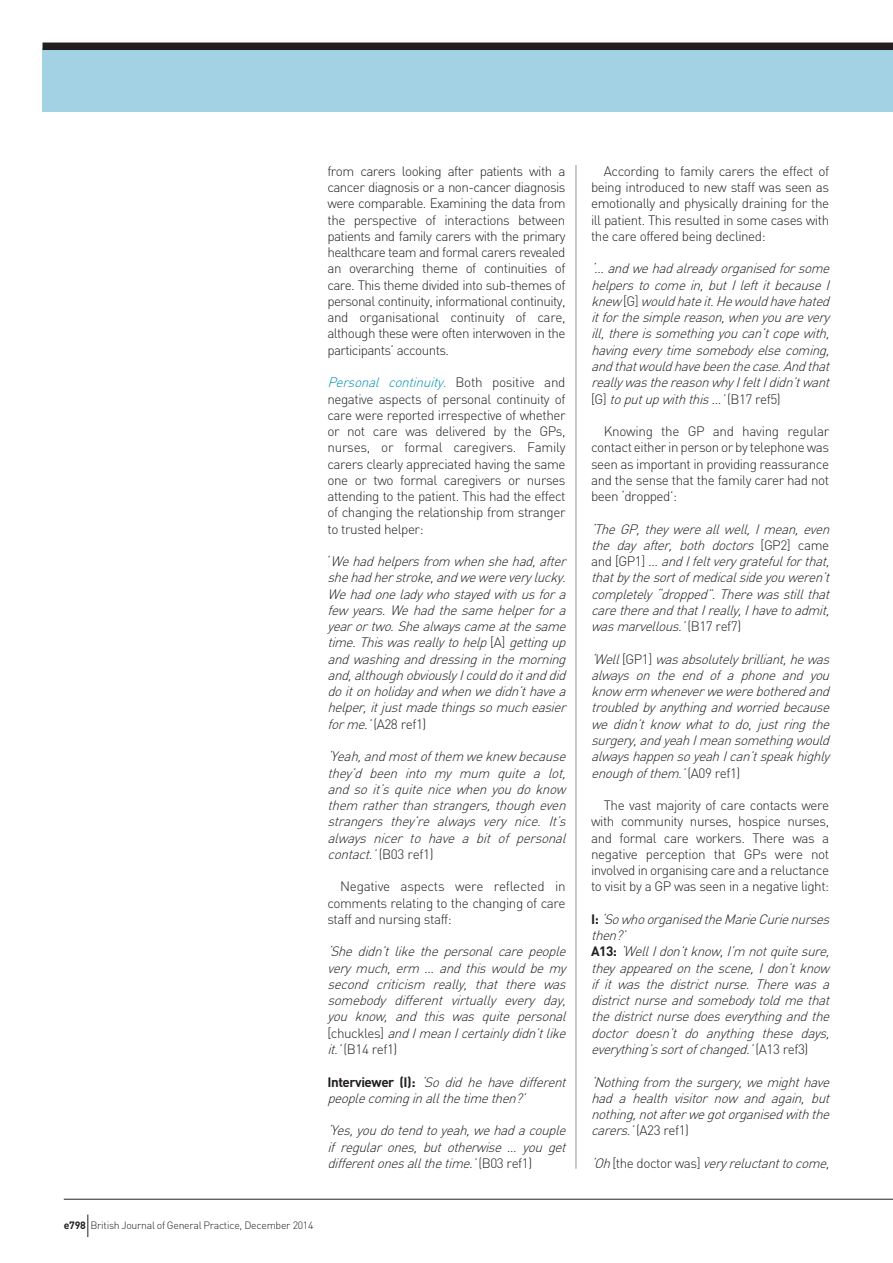
<style>
.page{position:relative;width:893px;height:1263px;background:#fff}
.page>*{position:absolute;margin:0;border:0;box-sizing:border-box;transform-origin:0 0}
.t1{font:italic 300 13.5px/16.2px "DIN";color:#231f20;text-align:justify}
.t2{font:300 13.5px/16.2px "DIN";letter-spacing:-.035em;color:#231f20;text-align:justify}
.t3{font:300 10.5px "DIN";letter-spacing:-.025em;color:#231f20}
.s1{font-style:italic;color:#008fb3}
.s2{font-style:normal}
.s3{font-weight:700;font-style:normal}
.s4{font-weight:700}
</style>
<div class="page">
<hr style="left:576px;top:165px;width:1px;height:1004px;background:#939598">
<hr style="left:64px;top:1199px;width:829px;height:1px;background:#231f20">
<svg style="left:87px;top:1214px;width:1px;height:23px"></svg>
<div style="left:43px;top:48px;width:850px;height:64px;background:#a2d2e3"></div>
<div style="left:43px;top:43px;width:850px;height:7px;background:#231f20"></div>
<p class="t2" style="left:327px;top:163px;width:240px">from carers looking after patients with a cancer diagnosis or a non-cancer diagnosis were comparable. Examining the data from the perspective of interactions between patients and family carers with the primary healthcare team and formal carers revealed an overarching theme of continuities of care. This theme divided into sub-themes of personal continuity, informational continuity, and organisational continuity of care, although these were often interwoven in the participants’ accounts.</p>
<p class="t2" style="left:327px;top:374px;width:240px"><span class="s1">Personal continuity.</span> B o t h p o s i t i v e a n d negative aspects of personal continuity of care were reported irrespective of whether or not care was delivered by the GPs, nurses, or formal caregivers. Family carers clearly appreciated having the same one or two formal caregivers or nurses attending to the patient. This had the effect of changing the relationship from stranger to trusted helper:</p>
<p class="t1" style="left:327px;top:553px;width:244px"><span class="s2">‘</span> Wehadhelpersfrom whenshehad,after shehadherstroke,andwewereverylucky.<br>Wehadoneladywhostayedwithusfora few years.Wehadthesamehelperfora yearortwo.Shealwayscameatthesame time.Thiswasreallytohelp<span class="s2">[ A ]</span> gettingup andwashinganddressinginthemorning and,althoughobviouslyIcoulddoitanddid doitonholidayandwhenwedidn’thavea helper,itjustmadethingssomucheasier forme.’<span class="s2">(A28 ref1)</span></p>
<p class="t1" style="left:327px;top:748px;width:244px">‘Yeah,andmostofthem weknew because they’d been into my mum quite a lot, andsoit’squitenicewhenyoudoknow them ratherthanstrangers,thougheven strangers they’re always very nice. It’s always nicer to have a bit of personal contact.’<span class="s2">( B 0 3 re f 1 )</span></p>
<p class="t2" style="left:327px;top:878px;width:240px;text-indent:13px">Negative aspects were reflected in comments relating to the changing of care staff and nursing staff:</p>
<p class="t1" style="left:327px;top:943px;width:244px">‘She didn’t like the personal care people verymuch,erm … andthiswouldbemy second criticism really, that there was somebody different virtually every day, you know, and this was quite personal <span class="s2">[ c h u c k l e s ]</span> andImeanIcertainlydidn’tlike it.’<span class="s2">(B14 ref1)</span></p>
<p class="t1" style="left:327px;top:1073px;width:244px"><span class="s3">I n t e rv i e w e r ( I ) :</span> ‘So did he have different peoplecominginallthetimethen?’</p>
<p class="t1" style="left:327px;top:1122px;width:244px">‘Yes,youdotendtoyeah,wehadacouple if regular ones, but otherwise … you get differentonesallthetime.’<span class="s2">( B 0 3 r e f 1 )</span></p>
<p class="t3" style="left:64px;top:1219px;width:251px"><span class="s4">e798</span> British Journal of General Practice, December 2014</p>
<p class="t2" style="left:591px;top:163px;width:240px;text-indent:13px">According to family carers the effect of being introduced to new staff was seen as emotionally and physically draining for the ill patient. This resulted in some cases with the care offered being declined:</p>
<p class="t1" style="left:591px;top:260px;width:244px">‘… andwehadalreadyorganisedforsome helperstocomein,butIleftitbecauseI knew <span class="s2">[ G ]</span> wouldhateit.Hewouldhavehated itforthesimplereason,whenyouarevery ill,thereissomethingyoucan’tcopewith, havingeverytimesomebodyelsecoming, andthatwouldhavebeenthecase.Andthat reallywasthereasonwhyIfeltIdidn’twant <span class="s2">[ G ]</span> toputupwiththis…’<span class="s2">( B 1 7 re f 5 )</span></p>
<p class="t2" style="left:591px;top:423px;width:240px;text-indent:13px">Knowing the GP and having regular contact either in person or by telephone was seen as important in providing reassurance and the sense that the family carer had not been ‘dropped’:</p>
<p class="t1" style="left:591px;top:520px;width:244px;text-align:left">‘TheGP,theywereallwell,Imean,even the day after, both doctors <span class="s2">[ G P 2 ] c a m e a n d [ G P 1 ]</span> … andIfeltverygratefulforthat, thatbythesortofmedicalsideyouweren’t completely“dropped”.Therewasstillthat carethereandthatIreally,Ihavetoadmit, wasmarvellous.’<span class="s2">( B 1 7 r e f 7 )</span></p>
<p class="t1" style="left:591px;top:651px;width:244px">‘Well<span class="s2">[ G P 1 ]</span> wasabsolutelybrilliant,hewas always on the end of a phone and you know erm wheneverwewerebotheredand troubledbyanythingandworriedbecause we didn’t know what to do, just ring the surgery,andyeahImeansomethingwould alwayshappensoyeahIcan’tspeakhighly enoughofthem.’<span class="s2">(A0 9 re f 1 )</span></p>
<p class="t2" style="left:591px;top:797px;width:240px;text-indent:13px">The vast majority of care contacts were with community nurses, hospice nurses, and formal care workers. There was a negative perception that GPs were not involved in organising care and a reluctance to visit by a GP was seen in a negative light:</p>
<p class="t1" style="left:591px;top:911px;width:244px;text-align:left"><span class="s3">I :</span> ‘SowhoorganisedtheMarieCurienurses then?’<br><span class="s3">A 1 3 :</span> ‘WellIdon’tknow,I’m notquitesure, theyappearedonthescene,Idon’tknow if it was the district nurse. There was a districtnurseandsomebodytoldmethat thedistrictnursedoeseverythingandthe doctor doesn’t do anything these days, everything’ssortofchanged.’<span class="s2">( A 1 3 r e f 3 )</span></p>
<p class="t1" style="left:591px;top:1073px;width:244px">‘Nothingfrom thesurgery,wemighthave had a health visitor now and again, but nothing,notafterwegotorganisedwiththe carers.’<span class="s2">(A23 re f 1 )</span></p>
<p class="t1" style="left:591px;top:1155px;width:244px">‘Oh<span class="s2">[ t h e d o c t o r w a s ]</span> veryreluctanttocome,</p>
</div>
